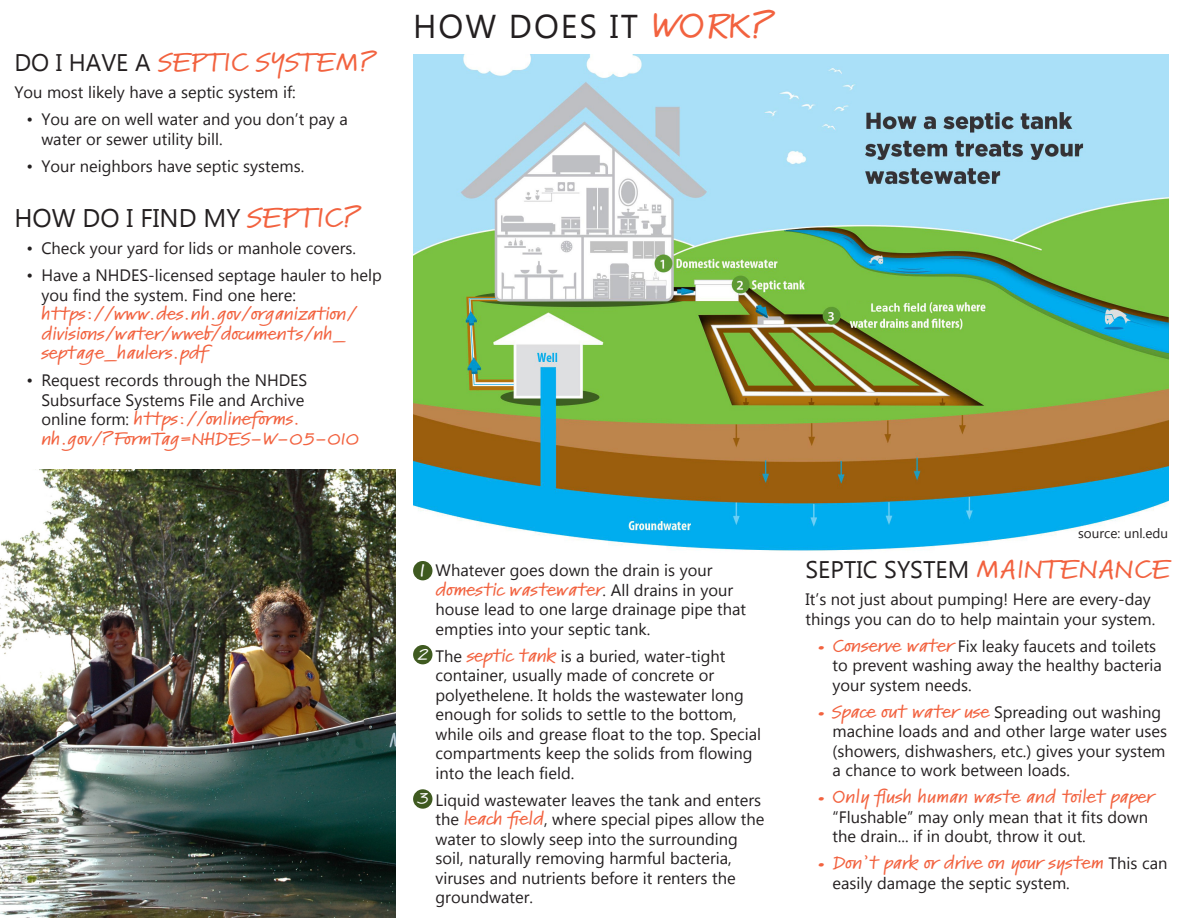
<style>
.page{position:relative;width:1188px;height:918px;background:#fff}
.page>*{position:absolute;margin:0;border:0;box-sizing:border-box;transform-origin:0 0}
.t1{font:33px "Gadugi";letter-spacing:.06em;color:#231f20}
.t2{font:25.5px "Gadugi";color:#231f20}
.t3{font:24px "Gadugi";color:#231f20}
.t4{font:600 expanded 24px "Kremlin Pro";letter-spacing:.01em;color:#f2623f}
.t5{font:600 expanded 18px "Kremlin Pro";color:#fff}
.t6{font:16.5px/19.5px "Gadugi";color:#231f20}
.t7{font:600 expanded 16.5px/19.5px "Kremlin Pro";color:#f2623f}
.t8{font:600 expanded 15px "Kremlin Pro";color:#fff}
.t9{font:13.5px "Gadugi";color:#231f20}
.s1{font-family:"Gadugi";font-weight:400;font-stretch:normal;color:#231f20}
.s2{font-family:"Kremlin Pro";font-weight:600;font-stretch:expanded;color:#f2623f}
.s3{font-family:"Kremlin Pro";font-weight:600;font-stretch:expanded;font-size:15px;color:#fff}
</style>
<div class="page">
<img style="left:413px;top:54px;width:756px;height:497px">
<div style="left:413px;top:561px;width:19px;height:19px;background:#3f5a20;border-radius:50%"></div>
<div style="left:413px;top:645px;width:19px;height:19px;background:#3f5a20;border-radius:50%"></div>
<div style="left:413px;top:789px;width:19px;height:20px;background:#3f5a20;border-radius:50%"></div>
<img style="left:0;top:470px;width:396px;height:448px">
<p class="t4" style="left:14px;top:45px;width:364px"><span class="s1">DO I HAVE A</span> SEPTIC SYSTEM?</p>
<p class="t6" style="left:14px;top:83px;width:283px">You most likely have a septic system if:</p>
<p class="t6" style="left:41px;top:110px;width:308px;text-indent:-15px">• You are on well water and you don’t pay a water or sewer utility bill.</p>
<p class="t6" style="left:26px;top:156px;width:279px">• Your neighbors have septic systems.</p>
<p class="t2" style="left:14px;top:203px;width:349px">HOW DO I FIND MY <span class="s2">SEPTIC?</span></p>
<p class="t6" style="left:26px;top:239px;width:331px">• Check your yard for lids or manhole covers.</p>
<p class="t7" style="left:41px;top:266px;width:342px;text-indent:-15px"><span class="s1">• Have a NHDES-licensed septage hauler to help you find the system. Find one here: </span>https://www.des.nh.gov/organization/ divisions/water/wweb/documents/nh_ septage_haulers.pdf</p>
<p class="t6" style="left:41px;top:371px;width:319px;text-indent:-15px">• Request records through the NHDES Subsurface Systems File and Archive<br>online form: <span class="s2">https://onlineforms. nh.gov/?FormTag=NHDES-W-05-010</span></p>
<p class="t1" style="left:413px;top:6px;width:363px">HOW DOES IT <span class="s2">WORK?</span></p>
<p class="t6" style="left:436px;top:560px;width:312px">Whatever goes down the drain is your <span class="s2">domestic wastewater</span>. All drains in your house lead to one large drainage pipe that empties into your septic tank.</p>
<p class="t6" style="left:436px;top:646px;width:327px">The <span class="s2">septic tank</span> is a buried, water-tight container, usually made of concrete or polyethelene. It holds the wastewater long enough for solids to settle to the bottom, while oils and grease float to the top. Special compartments keep the solids from flowing into the leach field.</p>
<p class="t6" style="left:436px;top:790px;width:330px;text-indent:-19px"><span class="s3">3</span> Liquid wastewater leaves the tank and enters the <span class="s2">leach field</span>, where special pipes allow the water to slowly seep into the surrounding soil, naturally removing harmful bacteria, viruses and nutrients before it renters the groundwater.</p>
<p class="t5" style="left:420px;top:557px;width:7px">1</p>
<p class="t8" style="left:417px;top:643px;width:12px">2</p>
<p class="t9" style="left:1078px;top:525px;width:92px">source: unl.edu</p>
<p class="t3" style="left:806px;top:556px;width:367px">SEPTIC SYSTEM <span class="s2">MAINTENANCE</span></p>
<p class="t6" style="left:806px;top:590px;width:351px">It’s not just about pumping! Here are every-day things you can do to help maintain your system.</p>
<p class="t6" style="left:833px;top:636px;width:331px;text-indent:-15px"><span class="s2">• Conserve water</span> Fix leaky faucets and toilets to prevent washing away the healthy bacteria your system needs.</p>
<p class="t6" style="left:833px;top:702px;width:336px;text-indent:-15px"><span class="s2">• Space out water use</span> Spreading out washing machine loads and and other large water uses (showers, dishwashers, etc.) gives your system a chance to work between loads.</p>
<p class="t6" style="left:833px;top:788px;width:323px;text-indent:-15px"><span class="s2">• Only flush human waste and toilet paper </span>“Flushable” may only mean that it fits down the drain... if in doubt, throw it out.</p>
<p class="t6" style="left:833px;top:854px;width:336px;text-indent:-15px"><span class="s2">• Don’t park or drive on your system</span> This can easily damage the septic system.</p>
</div>
